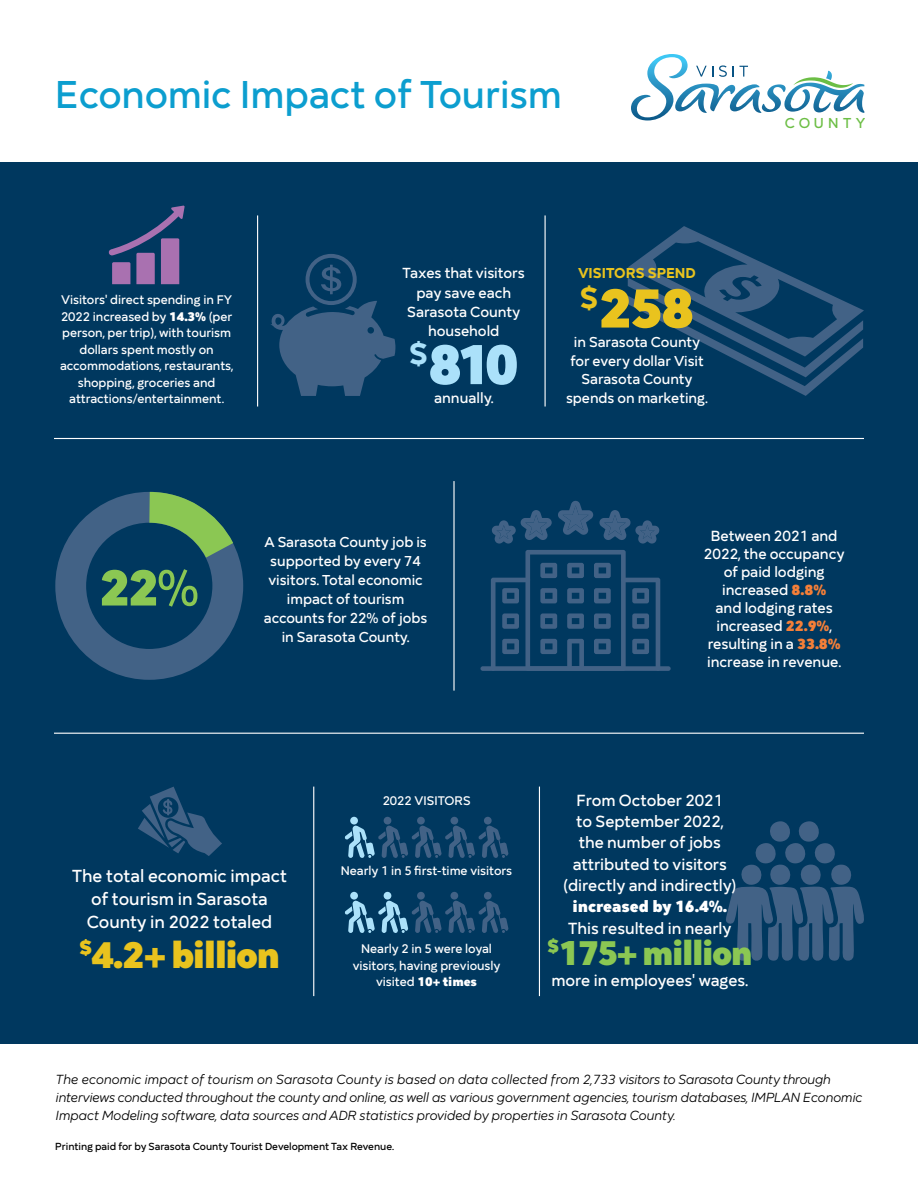
<style>
.page{position:relative;width:918px;height:1188px;background:#fff}
.page>*{position:absolute;margin:0;border:0;box-sizing:border-box;transform-origin:0 0}
.t1{font:900 56.85px "Mirai";color:#abe1fa}
.t2{font:900 55.95px "Mirai";color:#e9c31e}
.t3{font:900 51.6px "Mirai";color:#8bc753}
.t4{font:500 39.6px "Mirai";letter-spacing:-.005em;color:#0c9ecf}
.t5{font:900 37.8px "Mirai";letter-spacing:-.045em;color:#e9c31e}
.t6{font:900 34.95px "Mirai";letter-spacing:-.04em;color:#8bc753}
.t7{font:500 17.85px/23.1px "Mirai";color:#fff;text-align:center}
.t8{font:500 16.5px/21.3px "Mirai";color:#fff;text-align:center}
.t9{font:500 15px/18px "Mirai";letter-spacing:-.005em;color:#fff;text-align:center}
.t10{font:500 14.85px/19.4px "Mirai";letter-spacing:-.005em;color:#fff;text-align:center}
.t11{font:500 14.7px/18.9px "Mirai";letter-spacing:-.005em;color:#fff;text-align:center}
.t12{font:700 14.7px "Mirai";letter-spacing:.005em;color:#e9c31e}
.t13{font:500 14.7px "Mirai";letter-spacing:.29em;color:#6cbe45}
.t14{font:italic 13.5px/18px "Mirai";letter-spacing:-.005em;color:#000}
.t15{font:500 12.75px/16.5px "Mirai";letter-spacing:-.005em;color:#fff;text-align:center}
.t16{font:500 10.5px "Mirai";letter-spacing:-.005em;color:#000}
.s1{font-weight:900}
.s2{font-weight:500}
.s3{font-weight:900;color:#f57f38}
</style>
<div class="page">
<div style="left:0;top:162px;width:918px;height:881px;background:#00385f"></div>
<svg style="left:631px;top:54px;width:233px;height:67px"></svg>
<div style="left:55px;top:492px;width:188px;height:188px;border:31px solid #426286;border-radius:50%"></div>
<svg style="left:119px;top:491px;width:125px;height:101px"></svg>
<svg style="left:345px;top:892px;width:164px;height:41px"></svg>
<svg style="left:345px;top:817px;width:164px;height:41px"></svg>
<hr style="left:313px;top:787px;width:1px;height:209px;background:#fff">
<hr style="left:257px;top:215px;width:1px;height:192px;background:#fff">
<hr style="left:545px;top:215px;width:1px;height:192px;background:#fff">
<hr style="left:453px;top:481px;width:2px;height:210px;background:#fff">
<hr style="left:539px;top:787px;width:1px;height:209px;background:#fff">
<hr style="left:54px;top:438px;width:810px;height:1px;background:#fff">
<hr style="left:54px;top:733px;width:810px;height:1px;background:#fff">
<svg style="left:726px;top:821px;width:138px;height:140px"></svg>
<svg style="left:558px;top:501px;width:35px;height:34px"></svg>
<svg style="left:492px;top:510px;width:60px;height:34px"></svg>
<svg style="left:599px;top:510px;width:61px;height:34px"></svg>
<div style="left:480px;top:666px;width:191px;height:5px;background:#426286;border-radius:2px"></div>
<svg style="left:491px;top:550px;width:169px;height:117px"></svg>
<svg style="left:271px;top:254px;width:125px;height:142px"></svg>
<svg style="left:628px;top:226px;width:236px;height:170px"></svg>
<svg style="left:108px;top:205px;width:77px;height:79px"></svg>
<svg style="left:138px;top:787px;width:84px;height:69px"></svg>
<p class="t4" style="left:55px;top:63px;width:508px">Economic Impact of Tourism</p>
<p class="t15" style="left:60px;top:290px;width:175px">Visitors' direct spending in FY<br>2022 increased by <span class="s1">14.3%</span> (per person, per trip), with tourism dollars spent mostly on accommodations, restaurants, shopping, groceries and attractions/entertainment.</p>
<p class="t10" style="left:403px;top:262px;width:124px">Taxes that visitors pay save each<br>Sarasota County household</p>
<p class="t1" style="left:409px;top:318px;width:111px"><sup>$</sup>810</p>
<p class="t10" style="left:434px;top:387px;width:61px">annually.</p>
<p class="t12" style="left:578px;top:261px;width:119px">VISITORS SPEND</p>
<p class="t2" style="left:580px;top:263px;width:116px"><sup>$</sup>258</p>
<p class="t11" style="left:566px;top:330px;width:143px">in Sarasota County for every dollar Visit<br>Sarasota County spends on marketing.</p>
<p class="t13" style="left:785px;top:112px;width:82px">COUNTY</p>
<h3 class="t3" style="left:99px;top:546px;width:102px">22<span class="s2">%</span></h3>
<p class="t11" style="left:264px;top:531px;width:165px">A Sarasota County job is supported by every 74 visitors. Total economic impact of tourism accounts for 22% of jobs in Sarasota County.</p>
<p class="t9" style="left:704px;top:525px;width:142px">Between 2021 and<br>2022, the occupancy of paid lodging increased <span class="s3">8.8%<br></span>and lodging rates increased <span class="s3">22.9%</span>, resulting in a <span class="s3">33.8% </span>increase in revenue.</p>
<p class="t7" style="left:72px;top:862px;width:216px">The total economic impact of tourism in Sarasota<br>County in 2022 totaled</p>
<p class="t5" style="left:79px;top:924px;width:202px"><sup>$</sup>4.2+ billion</p>
<p class="t15" style="left:383px;top:791px;width:89px">2022 VISITORS</p>
<p class="t15" style="left:341px;top:861px;width:173px">Nearly 1 in 5 first-time visitors</p>
<p class="t15" style="left:353px;top:939px;width:149px">Nearly 2 in 5 were loyal visitors, having previously visited <span class="s1">10+ times</span></p>
<p class="t8" style="left:563px;top:788px;width:175px">From October 2021<br>to September 2022, the number of jobs attributed to visitors (directly and indirectly) <span class="s1">increased by 16.4%.<br></span>This resulted in nearly</p>
<p class="t6" style="left:547px;top:925px;width:207px"><sup>$</sup>175+ million</p>
<p class="t8" style="left:552px;top:968px;width:198px">more in employees' wages.</p>
<p class="t14" style="left:55px;top:1069px;width:808px">The economic impact of tourism on Sarasota County is based on data collected from 2,733 visitors to Sarasota County through interviews conducted throughout the county and online, as well as various government agencies, tourism databases, IMPLAN Economic<br>Impact Modeling software, data sources and ADR statistics provided by properties in Sarasota County.</p>
<p class="t16" style="left:55px;top:1138px;width:340px">Printing paid for by Sarasota County Tourist Development Tax Revenue.</p>
</div>
